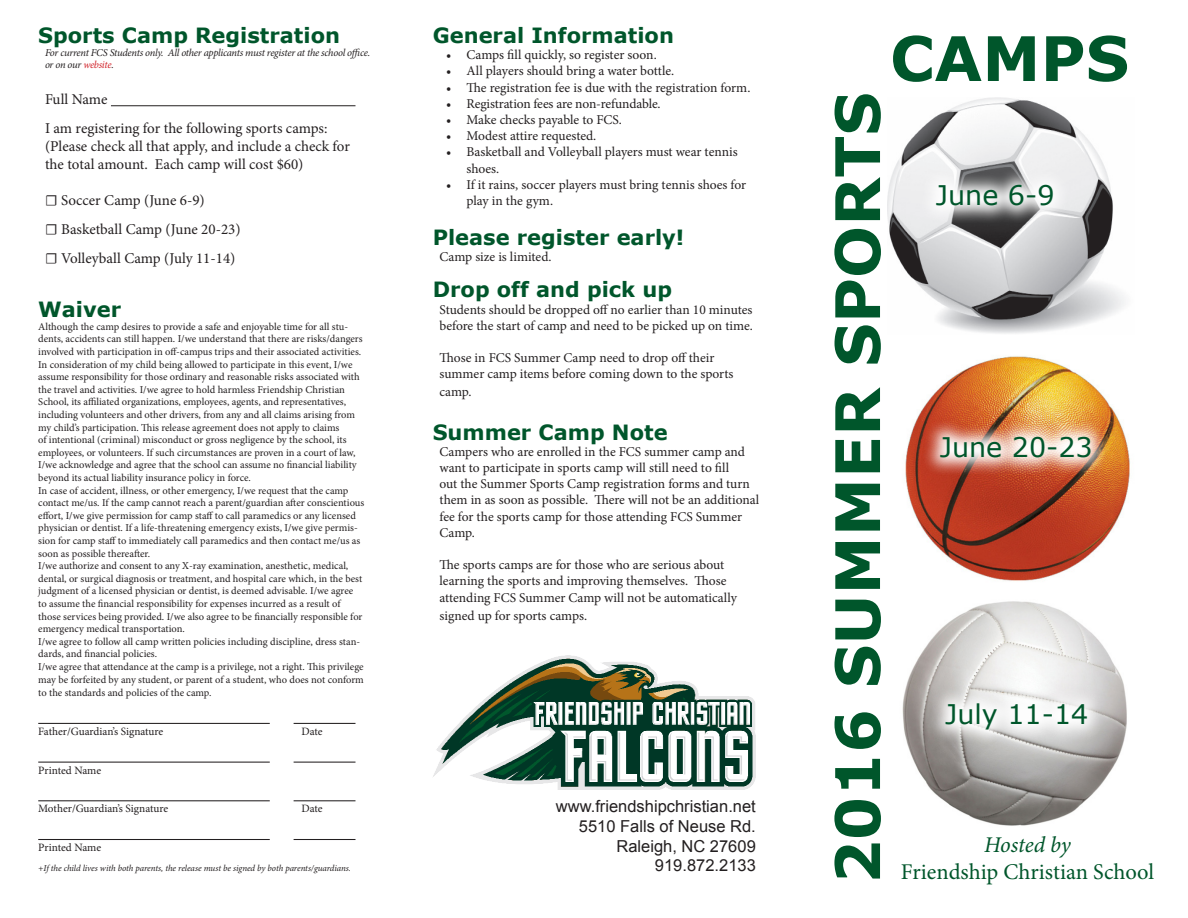
<style>
.page{position:relative;width:1188px;height:918px;background:#fff}
.page>*{position:absolute;margin:0;border:0;box-sizing:border-box;transform-origin:0 0}
.t1{font:700 61.5px "Verdana";color:#00562b}
.t2{font:27px "Verdana";color:#00562b}
.t3{font:22.5px "Minion Pro";color:#00562b}
.t4{font:italic 22.5px "Minion Pro";letter-spacing:-.01em;color:#00562b}
.t5{font:700 21px "Verdana";color:#00562b}
.t6{font:16.5px "Arial";color:#231f20}
.t7{font:15px/18px "Minion Pro";letter-spacing:-.005em;color:#231f20}
.t8{font:13.5px/16.2px "Minion Pro";letter-spacing:-.005em;color:#231f20}
.t9{font:11.25px "Minion Pro";letter-spacing:-.005em;color:#231f20}
.t10{font:10.5px/12.6px "Minion Pro";color:#231f20}
.t11{font:italic 10.5px/12.6px "Minion Pro";letter-spacing:-.03em;color:#231f20}
.t12{font:italic 9px "Minion Pro";letter-spacing:-.01em;color:#231f20}
.s1{color:#d1232a}
</style>
<div class="page">
<hr style="left:111px;top:105px;width:245px;height:1px;background:#231f20">
<img style="left:433px;top:656px;width:322px;height:134px">
<hr style="left:38px;top:723px;width:232px;height:1px;background:#231f20">
<hr style="left:294px;top:723px;width:62px;height:1px;background:#231f20">
<hr style="left:38px;top:762px;width:232px;height:1px;background:#231f20">
<hr style="left:294px;top:762px;width:62px;height:1px;background:#231f20">
<hr style="left:38px;top:800px;width:232px;height:1px;background:#231f20">
<hr style="left:294px;top:800px;width:62px;height:1px;background:#231f20">
<hr style="left:38px;top:839px;width:232px;height:1px;background:#231f20">
<hr style="left:294px;top:839px;width:62px;height:1px;background:#231f20">
<img style="left:905px;top:356px;width:225px;height:225px">
<img style="left:888px;top:97px;width:237px;height:237px">
<img style="left:902px;top:601px;width:225px;height:225px">
<svg style="left:927px;top:686px;width:178px;height:62px"></svg>
<svg style="left:918px;top:167px;width:153px;height:58px"></svg>
<img style="left:922px;top:418px;width:188px;height:58px">
<p class="t5" style="left:38px;top:21px;width:303px">Sports Camp Registration</p>
<p class="t11" style="left:45px;top:46px;width:327px">For current FCS Students only. All other applicants must register at the school office. or on our <span class="s1">website</span>.</p>
<p class="t7" style="left:45px;top:91px;width:64px">Full Name</p>
<p class="t7" style="left:45px;top:119px;width:284px">I am registering for the following sports camps:</p>
<p class="t7" style="left:45px;top:137px;width:306px">(Please check all that apply, and include a check for the total amount. Each camp will cost $60)</p>
<p class="t7" style="left:45px;top:191px;width:161px">☐ Soccer Camp (June 6-9)</p>
<p class="t7" style="left:45px;top:220px;width:197px">☐ Basketball Camp (June 20-23)</p>
<p class="t7" style="left:45px;top:249px;width:192px">☐ Volleyball Camp (July 11-14)</p>
<p class="t5" style="left:38px;top:295px;width:84px">Waiver</p>
<p class="t10" style="left:38px;top:320px;width:326px">Although the camp desires to provide a safe and enjoyable time for all stu&shy;dents, accidents can still happen. I/we understand that there are risks/dangers involved with participation in off-campus trips and their associated activities.<br>In consideration of my child being allowed to participate in this event, I/we assume responsibility for those ordinary and reasonable risks associated with the travel and activities. I/we agree to hold harmless Friendship Christian School, its affiliated organizations, employees, agents, and representatives, including volunteers and other drivers, from any and all claims arising from my child’s participation. This release agreement does not apply to claims<br>of intentional (criminal) misconduct or gross negligence by the school, its employees, or volunteers. If such circumstances are proven in a court of law, I/we acknowledge and agree that the school can assume no financial liability beyond its actual liability insurance policy in force.</p>
<p class="t10" style="left:38px;top:484px;width:328px">In case of accident, illness, or other emergency, I/we request that the camp contact me/us. If the camp cannot reach a parent/guardian after conscientious effort, I/we give permission for camp staff to call paramedics or any licensed physician or dentist. If a life-threatening emergency exists, I/we give permis&shy;sion for camp staff to immediately call paramedics and then contact me/us as soon as possible thereafter.</p>
<p class="t10" style="left:38px;top:560px;width:326px">I/we authorize and consent to any X-ray examination, anesthetic, medical, dental, or surgical diagnosis or treatment, and hospital care which, in the best judgment of a licensed physician or dentist, is deemed advisable. I/we agree to assume the financial responsibility for expenses incurred as a result of those services being provided. I/we also agree to be financially responsible for emergency medical transportation.</p>
<p class="t10" style="left:38px;top:635px;width:323px">I/we agree to follow all camp written policies including discipline, dress stan&shy;dards, and financial policies.</p>
<p class="t10" style="left:38px;top:660px;width:327px;line-height:13px;text-align:justify">I/we agree that attendance at the camp is a privilege, not a right. This privilege may be forfeited by any student, or parent of a student, who does not conform to the standards and policies of the camp.</p>
<p class="t9" style="left:38px;top:724px;width:127px">Father/Guardian’s Signature</p>
<p class="t9" style="left:302px;top:724px;width:23px">Date</p>
<p class="t9" style="left:38px;top:762px;width:64px">Printed Name</p>
<p class="t9" style="left:38px;top:801px;width:131px">Mother/Guardian’s Signature</p>
<p class="t9" style="left:302px;top:801px;width:23px">Date</p>
<p class="t9" style="left:38px;top:840px;width:64px">Printed Name</p>
<p class="t12" style="left:38px;top:862px;width:314px">+If the child lives with both parents, the release must be signed by both parents/guardians.</p>
<p class="t5" style="left:433px;top:21px;width:243px">General Information</p>
<p class="t8" style="left:446px;top:47px;width:212px">• Camps fill quickly, so register soon.</p>
<p class="t8" style="left:446px;top:63px;width:229px">• All players should bring a water bottle.</p>
<p class="t8" style="left:446px;top:79px;width:306px">• The registration fee is due with the registration form.</p>
<p class="t8" style="left:446px;top:96px;width:216px">• Registration fees are non-refundable.</p>
<p class="t8" style="left:446px;top:112px;width:177px">• Make checks payable to FCS.</p>
<p class="t8" style="left:446px;top:128px;width:152px">• Modest attire requested.</p>
<p class="t8" style="left:466px;top:144px;width:273px;text-indent:-20px">• Basketball and Volleyball players must wear tennis shoes.</p>
<p class="t8" style="left:466px;top:177px;width:281px;text-indent:-20px">• If it rains, soccer players must bring tennis shoes for play in the gym.</p>
<p class="t5" style="left:433px;top:223px;width:253px">Please register early!</p>
<p class="t8" style="left:440px;top:249px;width:113px">Camp size is limited.</p>
<p class="t5" style="left:433px;top:275px;width:241px">Drop off and pick up</p>
<p class="t8" style="left:440px;top:301px;width:315px">Students should be dropped off no earlier than 10 minutes before the start of camp and need to be picked up on time.</p>
<p class="t8" style="left:440px;top:350px;width:296px">Those in FCS Summer Camp need to drop off their summer camp items before coming down to the sports</p>
<p class="t8" style="left:440px;top:384px;width:34px">camp.</p>
<p class="t5" style="left:433px;top:417px;width:236px">Summer Camp Note</p>
<p class="t8" style="left:440px;top:444px;width:321px">Campers who are enrolled in the FCS summer camp and want to participate in sports camp will still need to fill<br>out the Summer Sports Camp registration forms and turn them in as soon as possible. There will not be an additional fee for the sports camp for those attending FCS Summer Camp.</p>
<p class="t8" style="left:440px;top:557px;width:299px">The sports camps are for those who are serious about learning the sports and improving themselves. Those attending FCS Summer Camp will not be automatically</p>
<p class="t8" style="left:440px;top:607px;width:149px">signed up for sports camps.</p>
<p class="t6" style="left:556px;top:795px;width:201px">www.friendshipchristian.net</p>
<p class="t6" style="left:579px;top:815px;width:178px">5510 Falls of Neuse Rd.</p>
<p class="t6" style="left:616px;top:835px;width:141px">Raleigh, NC 27609</p>
<p class="t6" style="left:655px;top:855px;width:102px">919.872.2133</p>
<p class="t1" style="left:814px;top:884px;width:793px;rotate:-90deg">2016 SUMMER SPORTS</p>
<p class="t1" style="left:890px;top:15px;width:241px">CAMPS</p>
<p class="t2" style="left:936px;top:177px;width:120px">June 6-9</p>
<p class="t2" style="left:940px;top:428px;width:155px">June 20-23</p>
<p class="t2" style="left:945px;top:696px;width:145px">July 11-14</p>
<p class="t4" style="left:984px;top:829px;width:88px">Hosted by</p>
<p class="t3" style="left:901px;top:856px;width:255px">Friendship Christian School</p>
</div>
